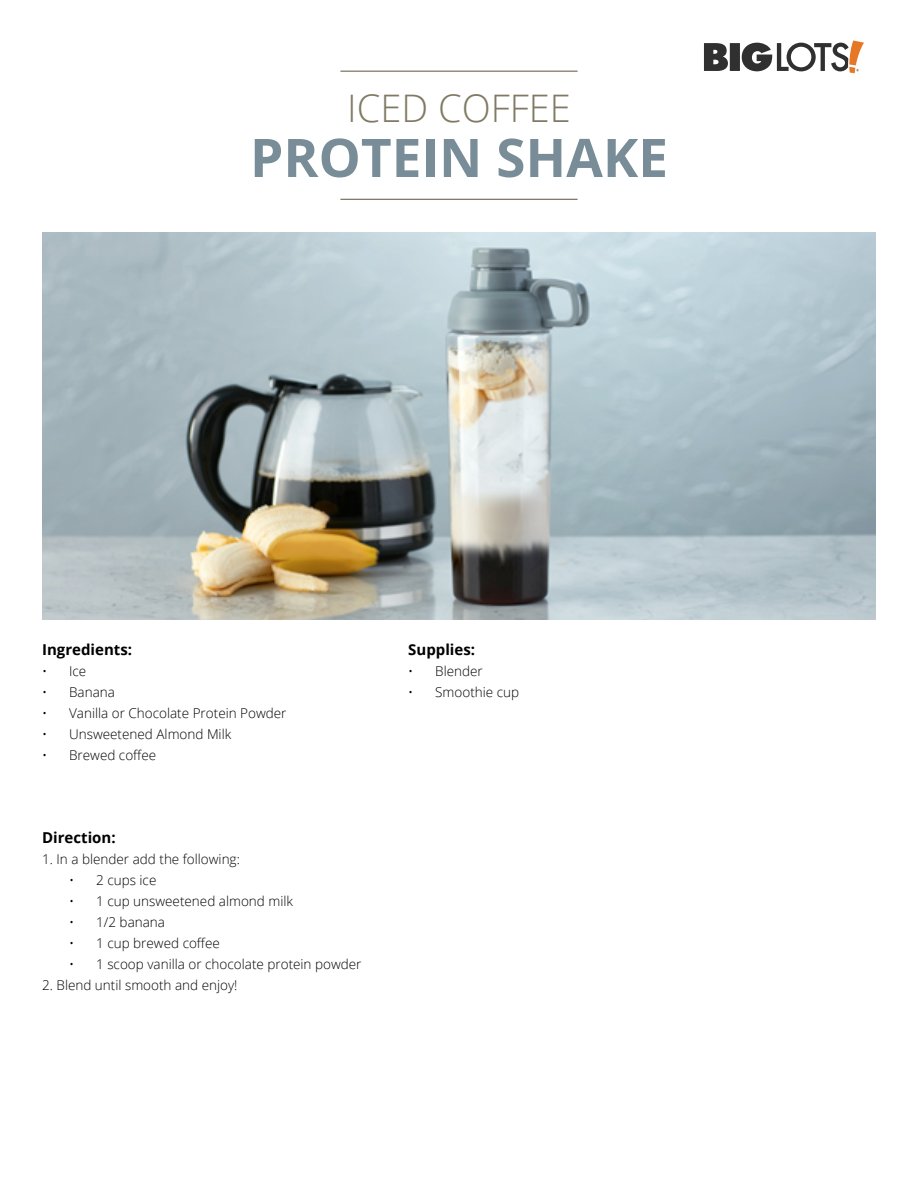
<style>
.page{position:relative;width:918px;height:1188px;background:#fff}
.page>*{position:absolute;margin:0;border:0;box-sizing:border-box;transform-origin:0 0}
.t1{font:700 53.25px "Open Sans";color:#788d97}
.t2{font:300 37.95px "Open Sans";color:#807964}
.t3{font:700 15px "Open Sans";color:#000}
.t4{font:300 13.5px "Open Sans";color:#000}
</style>
<div class="page">
<svg style="left:704px;top:40px;width:160px;height:33px"></svg>
<hr style="left:340px;top:71px;width:238px;height:1px;background:#807964">
<hr style="left:340px;top:199px;width:238px;height:1px;background:#807964">
<img style="left:42px;top:233px;width:834px;height:386px">
<h2 class="t2" style="left:347px;top:82px;width:225px">ICED COFFEE</h2>
<h1 class="t1" style="left:250px;top:120px;width:420px">PROTEIN SHAKE</h1>
<p class="t3" style="left:42px;top:639px;width:92px">Ingredients:</p>
<p class="t4" style="left:42px;top:662px;width:46px">• Ice</p>
<p class="t4" style="left:42px;top:683px;width:74px">• Banana</p>
<p class="t4" style="left:42px;top:704px;width:246px">• Vanilla or Chocolate Protein Powder</p>
<p class="t4" style="left:42px;top:725px;width:191px">• Unsweetened Almond Milk</p>
<p class="t4" style="left:42px;top:746px;width:116px">• Brewed coffee</p>
<p class="t3" style="left:42px;top:827px;width:75px">Direction:</p>
<p class="t4" style="left:42px;top:850px;width:199px">1. In a blender add the following:</p>
<p class="t4" style="left:69px;top:871px;width:89px">• 2 cups ice</p>
<p class="t4" style="left:69px;top:892px;width:225px">• 1 cup unsweetened almond milk</p>
<p class="t4" style="left:69px;top:913px;width:97px">• 1/2 banana</p>
<p class="t4" style="left:69px;top:934px;width:152px">• 1 cup brewed coffee</p>
<p class="t4" style="left:69px;top:955px;width:294px">• 1 scoop vanilla or chocolate protein powder</p>
<p class="t4" style="left:42px;top:976px;width:197px">2. Blend until smooth and enjoy!</p>
<p class="t3" style="left:408px;top:639px;width:68px">Supplies:</p>
<p class="t4" style="left:408px;top:662px;width:76px">• Blender</p>
<p class="t4" style="left:408px;top:683px;width:112px">• Smoothie cup</p>
</div>
